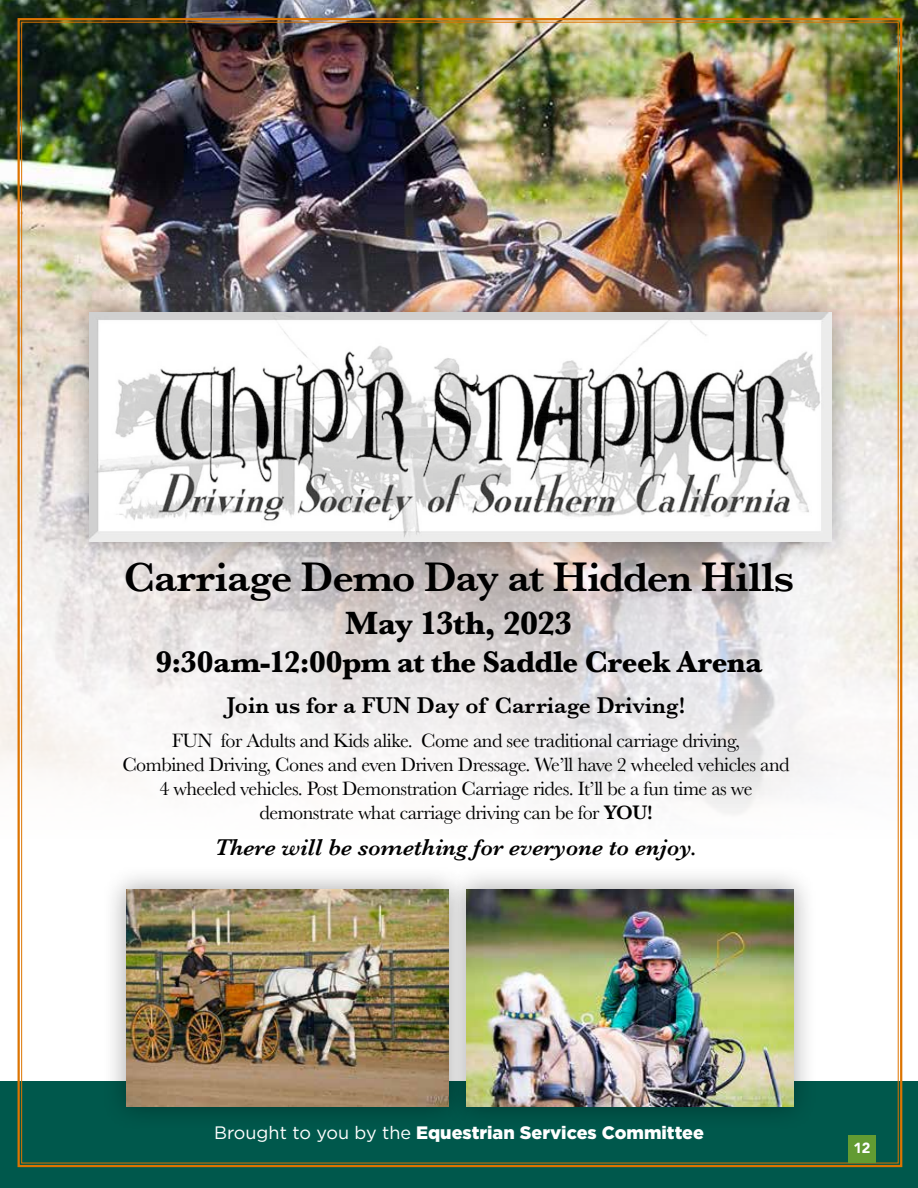
<style>
.page{position:relative;width:918px;height:1188px;background:#fff}
.page>*{position:absolute;margin:0;border:0;box-sizing:border-box;transform-origin:0 0}
.t1{font:600 42.45px "Baskerville";letter-spacing:-.025em;color:#000}
.t2{font:700 33.45px "Baskerville";letter-spacing:-.03em;color:#000}
.t3{font:700 31.2px "Baskerville";letter-spacing:-.025em;color:#000}
.t4{font:italic 600 23.4px "Baskerville";color:#000}
.t5{font:600 23.4px "Baskerville";color:#000}
.t6{font:20.1px/24px "Baskerville";letter-spacing:-.025em;color:#000;text-align:center}
.t7{font:900 18px "Gotham";color:#fff}
.t8{font:900 14.7px "Avenir";color:#fff}
.s1{font-weight:600}
.s2{font-weight:400}
</style>
<div class="page">
<img style="left:1px;top:0;width:917px;height:764px">
<div style="left:0;top:1081px;width:918px;height:107px;background:#00584c"></div>
<img style="left:16px;top:17px;width:887px;height:1151px">
<div style="left:848px;top:1135px;width:28px;height:27px;background:#639b32"></div>
<h1 class="t1" style="left:124px;top:552px;width:672px">Carriage Demo Day at Hidden Hills</h1>
<h2 class="t2" style="left:345px;top:599px;width:229px">May 13th, 2023</h2>
<h3 class="t3" style="left:155px;top:640px;width:609px">9:30am-12:00pm at the Saddle Creek Arena</h3>
<p class="t5" style="left:227px;top:692px;width:460px">Join us for a FUN Day of Carriage Driving!</p>
<p class="t6" style="left:122px;top:728px;width:669px">FUN for Adults and Kids alike. Come and see traditional carriage driving,<br>Combined Driving, Cones and even Driven Dressage. We’ll have 2 wheeled vehicles and 4 wheeled vehicles. Post Demonstration Carriage rides. It’ll be a fun time as we demonstrate what carriage driving can be for <span class="s1">YOU!</span></p>
<p class="t4" style="left:215px;top:834px;width:484px">There will be something for everyone to enjoy.</p>
<p class="t7" style="left:214px;top:1122px;width:491px"><span class="s2">Brought to you by the</span> Equestrian Services Committee</p>
<p class="t8" style="left:854px;top:1136px;width:18px">1 29</p>
</div>
